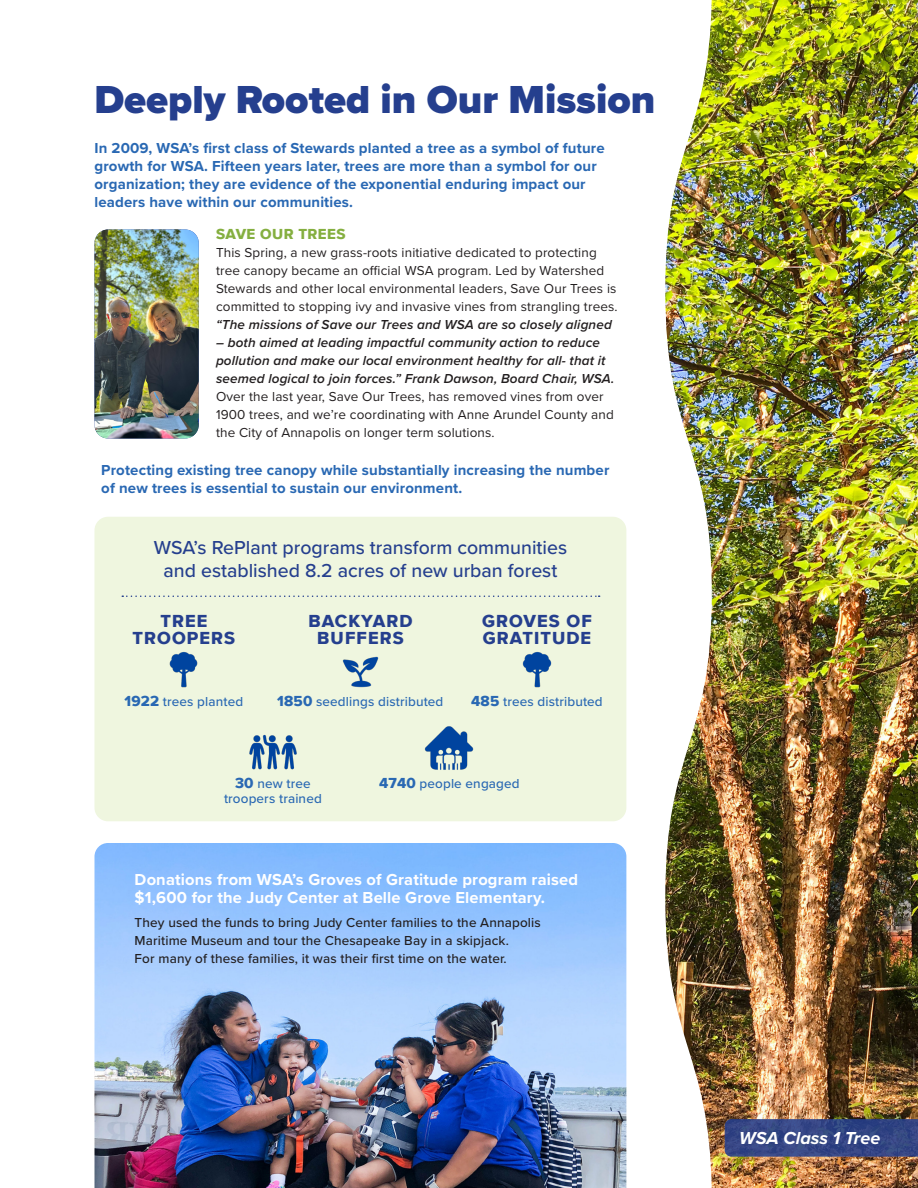
<style>
.page{position:relative;width:918px;height:1188px;background:#fff}
.page>*{position:absolute;margin:0;border:0;box-sizing:border-box;transform-origin:0 0}
.PAGE_2_3_HEADER_1{font:900 40.5px "Proxima Nova";color:#253f8e}
.PAGE_3_ICON_TITLES{font:500 19.5px/22.5px "Proxima Nova";color:#253f8e;text-align:center}
.PAGE_3_ICON_TITLES-2{font:18px/16.5px "Proxima Nova Extrabld";letter-spacing:.06em;color:#253f8e;text-align:center}
.PAGE_3_ICON_TITLES-3{font:italic 700 18px "Proxima Nova";color:#fff}
.Basic_Body_9{font:700 16.5px/18px "Proxima Nova";letter-spacing:.01em;color:#fff}
.Basic_Body_9-2{font:700 15px/18px "Proxima Nova";letter-spacing:.01em;color:#2968b3}
.Basic_Body_9-3{font:15px "Proxima Nova Extrabld";letter-spacing:.03em;color:#85af40}
.Basic_Body_9-4{font:italic 600 13.5px/18px "Proxima Nova";letter-spacing:.01em;color:#231f20}
.Basic_Body_9-5{font:13.5px/18px "Proxima Nova";letter-spacing:.01em;color:#231f20}
.Basic_Body_9-6{font:500 13.5px/18px "Proxima Nova";letter-spacing:.01em;color:#231f20}
.PAGE_3_ICON_TITLES-4{font:500 13.5px/15.1px "Proxima Nova";letter-spacing:.01em;color:#2968b3;text-align:center}
.s1{font-weight:600;font-style:italic}
.s2{font-weight:400;font-style:normal}
.s3{font-family:"Proxima Nova Extrabld";font-weight:400;font-size:15px}
</style>
<div class="page">
<img style="left:94px;top:843px;width:532px;height:345px">
<img style="left:665px;top:0;width:253px;height:1188px">
<svg style="left:725px;top:1119px;width:193px;height:38px;background:#364783"></svg>
<div style="left:94px;top:517px;width:532px;height:304px;background:#eff6df;border-radius:14px"></div>
<img style="left:522px;top:651px;width:30px;height:36px">
<img style="left:169px;top:651px;width:29px;height:36px">
<img style="left:343px;top:656px;width:35px;height:31px">
<img style="left:249px;top:734px;width:48px;height:36px">
<img style="left:424px;top:726px;width:50px;height:44px">
<svg style="left:122px;top:595px;width:478px;height:2px"></svg>
<img style="left:94px;top:230px;width:105px;height:208px">
<p class="PAGE_2_3_HEADER_1" style="left:94px;top:69px;width:562px">Deeply Rooted in Our Mission</p>
<p class="Basic_Body_9-2" style="left:94px;top:139px;width:512px">In 2009, WSA’s first class of Stewards planted a tree as a symbol of future growth for WSA. Fifteen years later, trees are more than a symbol for our organization; they are evidence of the exponential enduring impact our leaders have within our communities.</p>
<p class="Basic_Body_9-3" style="left:216px;top:223px;width:131px">SAVE OUR TREES</p>
<p class="Basic_Body_9-5" style="left:216px;top:243px;width:403px">This Spring, a new grass-roots initiative dedicated to protecting tree canopy became an official WSA program. Led by Watershed Stewards and other local environmental leaders, Save Our Trees is committed to stopping ivy and invasive vines from strangling trees. <span class="s1">“The missions of Save our Trees and WSA are so closely aligned</span></p>
<p class="Basic_Body_9-4" style="left:216px;top:333px;width:400px">– both aimed at leading impactful community action to reduce pollution and make our local environment healthy for all- that it seemed logical to join forces.” Frank Dawson, Board Chair, WSA.<br><span class="s2">Over the last year, Save Our Trees, has removed vines from over 1900 trees, and we’re coordinating with Anne Arundel County and the City of Annapolis on longer term solutions.</span></p>
<p class="Basic_Body_9-2" style="left:101px;top:461px;width:510px">Protecting existing tree canopy while substantially increasing the number of new trees is essential to sustain our environment.</p>
<p class="PAGE_3_ICON_TITLES" style="left:154px;top:536px;width:415px">WSA’s RePlant programs transform communities and established 8.2 acres of new urban forest</p>
<p class="PAGE_3_ICON_TITLES-2" style="left:133px;top:613px;width:104px">TREE<br>TROOPERS</p>
<p class="PAGE_3_ICON_TITLES-2" style="left:309px;top:613px;width:106px">BACKYARD<br>BUFFERS</p>
<p class="PAGE_3_ICON_TITLES-2" style="left:482px;top:613px;width:111px;text-align:left">GROVES OF<br>GRATITUDE</p>
<p class="PAGE_3_ICON_TITLES-4" style="left:124px;top:694px;width:120px"><span class="s3">1922</span> trees planted</p>
<p class="PAGE_3_ICON_TITLES-4" style="left:277px;top:694px;width:168px"><span class="s3">1850</span> seedlings distributed</p>
<p class="PAGE_3_ICON_TITLES-4" style="left:471px;top:694px;width:133px"><span class="s3">485</span> trees distributed</p>
<p class="PAGE_3_ICON_TITLES-4" style="left:224px;top:776px;width:99px"><span class="s3">30</span> new tree troopers trained</p>
<p class="PAGE_3_ICON_TITLES-4" style="left:379px;top:776px;width:142px"><span class="s3">4740</span> people engaged</p>
<p class="Basic_Body_9" style="left:135px;top:870px;width:445px">Donations from WSA’s Groves of Gratitude program raised $1,600 for the Judy Center at Belle Grove Elementary.</p>
<p class="Basic_Body_9-6" style="left:135px;top:913px;width:408px">They used the funds to bring Judy Center families to the Annapolis<br>Maritime Museum and tour the Chesapeake Bay in a skipjack.<br>For many of these families, it was their first time on the water.</p>
<p class="PAGE_3_ICON_TITLES-3" style="left:739px;top:1125px;width:143px">WSA Class 1 Tree</p>
</div>
